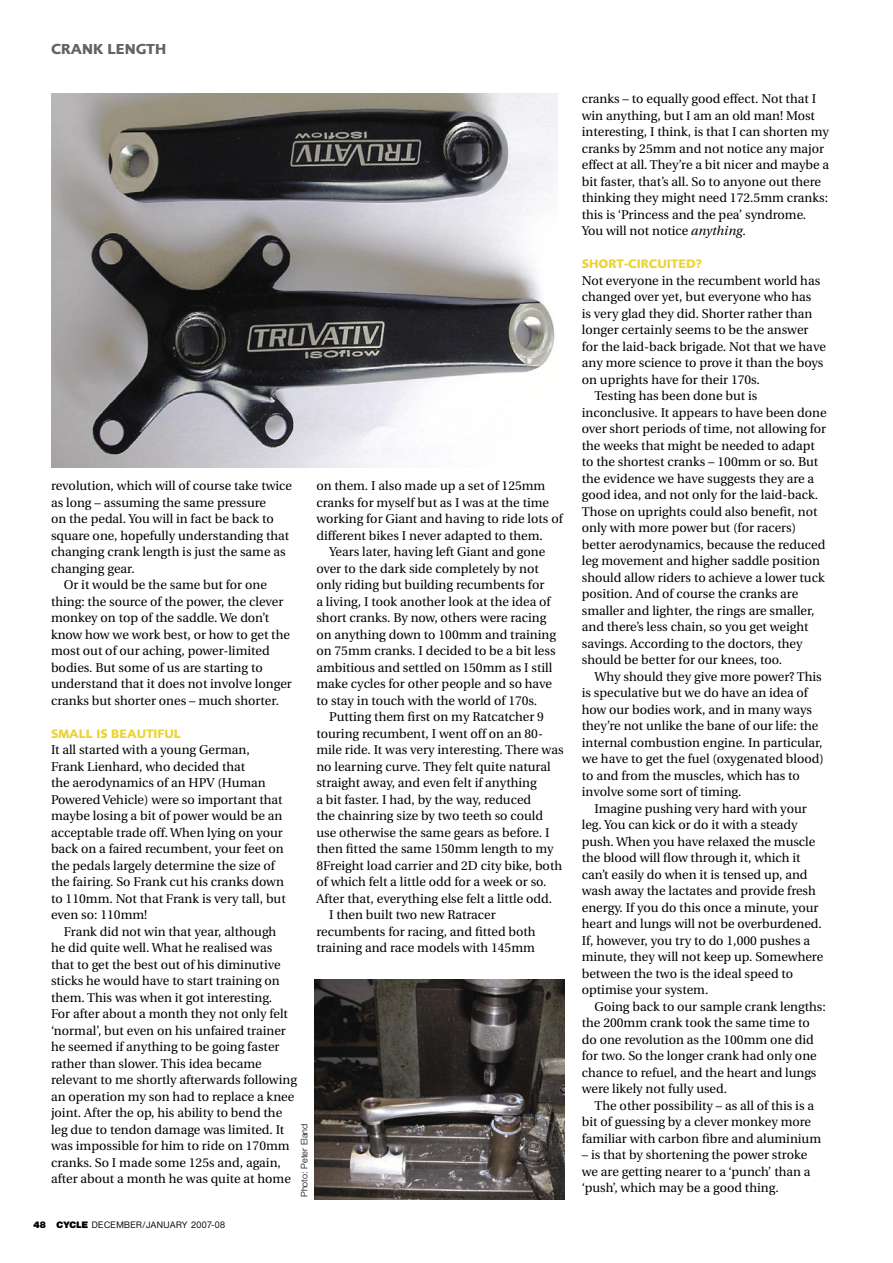
<style>
.page{position:relative;width:893px;height:1263px;background:#fff}
.page>*{position:absolute;margin:0;border:0;box-sizing:border-box;transform-origin:0 0}
.CrossHead{font:700 15px "Foundry Sans";color:#636363}
._2ndPara{font:12.75px/16.5px "Utopia";color:#000}
.CrossHead-2{font:700 12.75px "Foundry Sans";color:#ecd235}
.t1{font:500 9px "Olympia";letter-spacing:.05em;color:#000}
.t2{font:300 9px "Helvetica Neue";color:#000}
.s1{font-weight:800}
.s2{font-style:italic}
</style>
<div class="page">
<img style="left:51px;top:94px;width:507px;height:374px">
<img style="left:314px;top:980px;width:251px;height:219px">
<p class="CrossHead" style="left:51px;top:40px;width:117px">CRANK LENGTH</p>
<p class="_2ndPara" style="left:51px;top:478px;width:243px">revolution, which will of course take twice as long – assuming the same pressure<br>on the pedal. You will in fact be back to square one, hopefully understanding that changing crank length is just the same as changing gear.</p>
<p class="_2ndPara" style="left:51px;top:577px;width:242px;text-indent:13px">Or it would be the same but for one thing: the source of the power, the clever monkey on top of the saddle. We don’t know how we work best, or how to get the most out of our aching, power-limited bodies. But some of us are starting to understand that it does not involve longer cranks but shorter ones – much shorter.</p>
<p class="CrossHead-2" style="left:51px;top:726px;width:131px">SMALL IS BEAUTIFUL</p>
<p class="_2ndPara" style="left:51px;top:742px;width:236px">It all started with a young German, Frank Lienhard, who decided that<br>the aerodynamics of an HPV (Human Powered Vehicle) were so important that maybe losing a bit of power would be an acceptable trade off. When lying on your back on a faired recumbent, your feet on the pedals largely determine the size of the fairing. So Frank cut his cranks down to 110mm. Not that Frank is very tall, but even so: 110mm!</p>
<p class="_2ndPara" style="left:51px;top:923px;width:247px;text-indent:13px">Frank did not win that year, although<br>he did quite well. What he realised was that to get the best out of his diminutive sticks he would have to start training on them. This was when it got interesting.<br>For after about a month they not only felt ‘normal’, but even on his unfaired trainer he seemed if anything to be going faster rather than slower. This idea became relevant to me shortly afterwards following an operation my son had to replace a knee joint. After the op, his ability to bend the leg due to tendon damage was limited. It was impossible for him to ride on 170mm cranks. So I made some 125s and, again, after about a month he was quite at home</p>
<p class="t2" style="left:299px;top:1197px;width:75px;rotate:-90deg">Photo: Peter Eland</p>
<p class="_2ndPara" style="left:316px;top:478px;width:248px">on them. I also made up a set of 125mm cranks for myself but as I was at the time working for Giant and having to ride lots of different bikes I never adapted to them.</p>
<p class="_2ndPara" style="left:316px;top:544px;width:241px;text-indent:13px">Years later, having left Giant and gone over to the dark side completely by not only riding but building recumbents for<br>a living, I took another look at the idea of short cranks. By now, others were racing on anything down to 100mm and training on 75mm cranks. I decided to be a bit less ambitious and settled on 150mm as I still make cycles for other people and so have to stay in touch with the world of 170s.</p>
<p class="_2ndPara" style="left:316px;top:709px;width:249px;text-indent:13px">Putting them first on my Ratcatcher 9 touring recumbent, I went off on an 80- mile ride. It was very interesting. There was no learning curve. They felt quite natural straight away, and even felt if anything<br>a bit faster. I had, by the way, reduced<br>the chainring size by two teeth so could use otherwise the same gears as before. I then fitted the same 150mm length to my 8Freight load carrier and 2D city bike, both of which felt a little odd for a week or so.<br>After that, everything else felt a little odd.</p>
<p class="_2ndPara" style="left:316px;top:907px;width:221px;text-indent:13px">I then built two new Ratracer recumbents for racing, and fitted both training and race models with 145mm</p>
<p class="t1" style="left:33px;top:1220px;width:193px"><span class="s1">48 CYCLE</span> DECEMBER/JANUARY 2007-08</p>
<p class="_2ndPara" style="left:582px;top:91px;width:249px">cranks – to equally good effect. Not that I win anything, but I am an old man! Most interesting, I think, is that I can shorten my cranks by 25mm and not notice any major effect at all. They’re a bit nicer and maybe a bit faster, that’s all. So to anyone out there thinking they might need 172.5mm cranks: this is ‘Princess and the pea’ syndrome.<br>You will not notice <span class="s2">anything</span>.</p>
<p class="CrossHead-2" style="left:582px;top:256px;width:122px">SHORT-CIRCUITED?</p>
<p class="_2ndPara" style="left:582px;top:272px;width:246px">Not everyone in the recumbent world has changed over yet, but everyone who has<br>is very glad they did. Shorter rather than longer certainly seems to be the answer for the laid-back brigade. Not that we have any more science to prove it than the boys on uprights have for their 170s.</p>
<p class="_2ndPara" style="left:582px;top:388px;width:246px;text-indent:13px">Testing has been done but is inconclusive. It appears to have been done over short periods of time, not allowing for the weeks that might be needed to adapt to the shortest cranks – 100mm or so. But the evidence we have suggests they are a good idea, and not only for the laid-back.<br>Those on uprights could also benefit, not only with more power but (for racers) better aerodynamics, because the reduced leg movement and higher saddle position should allow riders to achieve a lower tuck position. And of course the cranks are smaller and lighter, the rings are smaller, and there’s less chain, so you get weight savings. According to the doctors, they should be better for our knees, too.</p>
<p class="_2ndPara" style="left:582px;top:668px;width:244px;text-indent:13px">Why should they give more power? This is speculative but we do have an idea of how our bodies work, and in many ways they’re not unlike the bane of our life: the internal combustion engine. In particular, we have to get the fuel (oxygenated blood) to and from the muscles, which has to involve some sort of timing.</p>
<p class="_2ndPara" style="left:582px;top:800px;width:243px;text-indent:13px">Imagine pushing very hard with your leg. You can kick or do it with a steady push. When you have relaxed the muscle the blood will flow through it, which it can’t easily do when it is tensed up, and wash away the lactates and provide fresh energy. If you do this once a minute, your heart and lungs will not be overburdened.<br>If, however, you try to do 1,000 pushes a minute, they will not keep up. Somewhere between the two is the ideal speed to optimise your system.</p>
<p class="_2ndPara" style="left:582px;top:998px;width:246px;text-indent:13px">Going back to our sample crank lengths: the 200mm crank took the same time to do one revolution as the 100mm one did for two. So the longer crank had only one chance to refuel, and the heart and lungs were likely not fully used.</p>
<p class="_2ndPara" style="left:582px;top:1097px;width:241px;text-indent:13px">The other possibility – as all of this is a bit of guessing by a clever monkey more familiar with carbon fibre and aluminium</p>
<p class="_2ndPara" style="left:582px;top:1147px;width:230px">– is that by shortening the power stroke we are getting nearer to a ‘punch’ than a ‘push’, which may be a good thing.</p>
</div>
